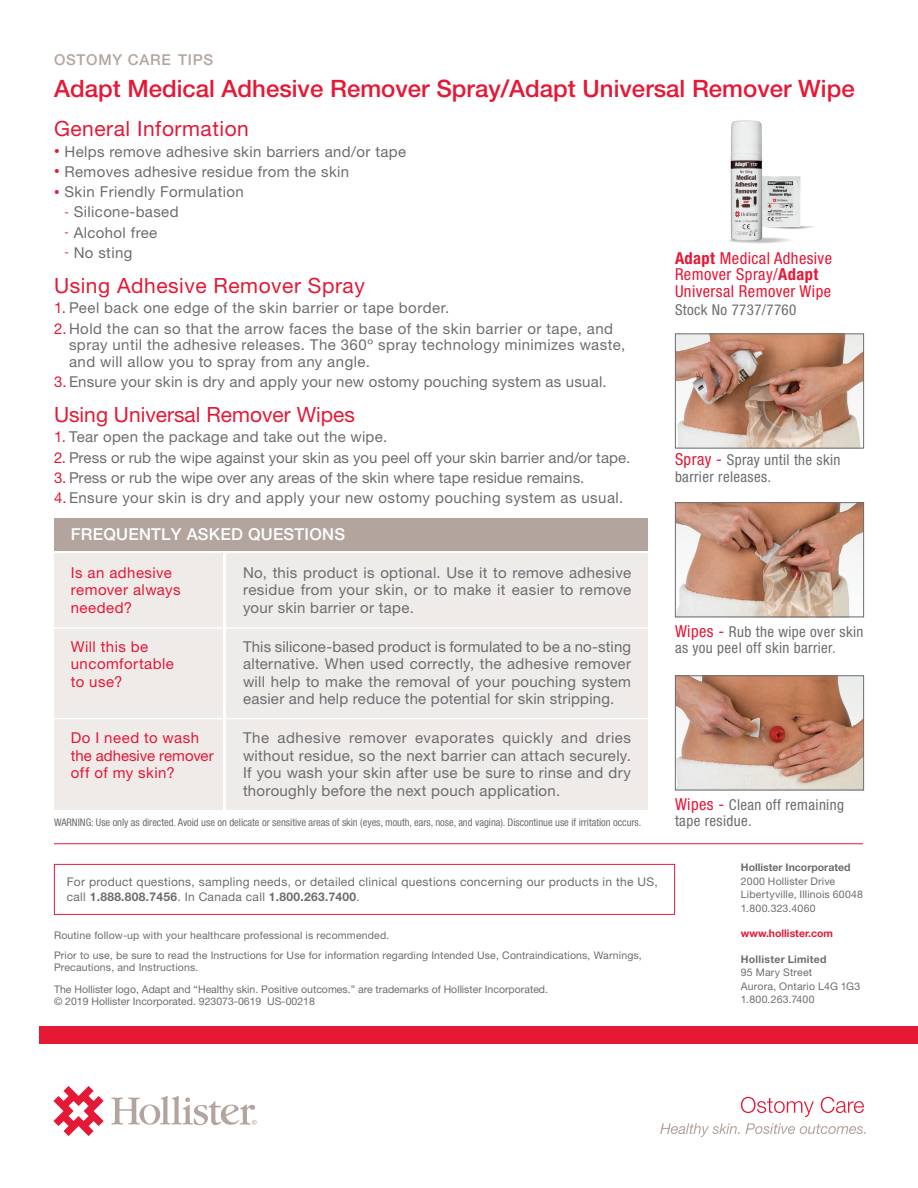
<style>
.page{position:relative;width:918px;height:1188px;background:#fff}
.page>*{position:absolute;margin:0;border:0;box-sizing:border-box;transform-origin:0 0}
.t1{font:500 24px "Helvetica Neue LT Std";color:#e51836}
.Subhead__13_12_Bold{font:21px "Helvetica Neue LT Std";letter-spacing:.025em;color:#e51836}
.Subhead__13_12_Bold-2{font:21px "Helvetica Neue LT Std";color:#e51836}
.t2{font:condensed 16.5px/16.5px "Helvetica Neue LT Std";letter-spacing:.025em;color:#e51836}
.t3{font:500 16.5px "Helvetica Neue LT Std";letter-spacing:.015em;color:#fff}
.Body_Copy__11_12{font:15px/17.7px "Helvetica Neue LT Std";letter-spacing:.02em;color:#6c6d70;text-align:justify}
.t4{font:condensed 15px/16.5px "Helvetica Neue LT Std";letter-spacing:.025em;color:#6c6d70}
.Body{font:15px "Helvetica Neue LT Std";letter-spacing:.025em;color:#6c6d70}
.Body_Copy__11_12-2{font:15px/17.7px "Helvetica Neue LT Std";letter-spacing:.03em;color:#e51836}
.Body_Copy__11_12-3{font:15px/17.7px "Helvetica Neue LT Std";letter-spacing:.01em;color:#e51836}
.t5{font:500 15px "Helvetica Neue LT Std";letter-spacing:.05em;color:#b3a59e}
.t6{font:12px/15px "Helvetica Neue LT Std";letter-spacing:.025em;color:#6c6d70}
.t7{font:10.5px/13.5px "Helvetica Neue LT Std";letter-spacing:.015em;color:#6c6d70}
.t8{font:condensed 10.5px "Helvetica Neue LT Std";letter-spacing:-.005em;color:#6c6d70}
.t9{font:700 10.5px "Helvetica Neue LT Std";color:#e51836}
.s1{font-size:11.25px;color:#e51836}
.s2{color:#e51836}
.s3{font-weight:700}
.s4{font-size:16.5px;color:#e51836}
</style>
<div class="page">
<div style="left:226px;top:554px;width:422px;height:256px;background:#eeebe9"></div>
<hr style="left:54px;top:843px;width:809px;height:1px;background:#e51836">
<div style="left:54px;top:864px;width:621px;height:51px;border:1px solid #e51836"></div>
<div style="left:54px;top:554px;width:169px;height:256px;background:#eeebe9"></div>
<div style="left:54px;top:518px;width:594px;height:32px;background:#b3a59e"></div>
<img style="left:729px;top:120px;width:86px;height:124px">
<img style="left:677px;top:335px;width:185px;height:111px">
<img style="left:677px;top:504px;width:185px;height:111px">
<img style="left:677px;top:677px;width:185px;height:111px">
<hr style="left:54px;top:627px;width:594px;height:2px;background:#fff">
<hr style="left:54px;top:718px;width:594px;height:1px;background:#fff">
<div style="left:675px;top:333px;width:189px;height:115px;border:1px solid #6c6d70"></div>
<div style="left:675px;top:502px;width:189px;height:115px;border:1px solid #6c6d70"></div>
<div style="left:675px;top:675px;width:189px;height:115px;border:1px solid #6c6d70"></div>
<svg style="left:53px;top:1086px;width:51px;height:50px"></svg>
<svg style="left:111px;top:1096px;width:146px;height:29px"></svg>
<svg style="left:660px;top:1123px;width:206px;height:14px"></svg>
<svg style="left:741px;top:1097px;width:123px;height:20px"></svg>
<div style="left:39px;top:1026px;width:879px;height:17px;background:#e51836"></div>
<p class="t5" style="left:54px;top:50px;width:161px">OSTOMY CARE TIPS</p>
<p class="t1" style="left:54px;top:74px;width:802px">Adapt Medical Adhesive Remover Spray/Adapt Universal Remover Wipe</p>
<p class="Subhead__13_12_Bold" style="left:54px;top:117px;width:196px">General Information</p>
<p class="Body_Copy__11_12" style="left:54px;top:142px;width:354px"><span class="s1">•</span> Helps remove adhesive skin barriers and/or tape</p>
<p class="Body" style="left:54px;top:163px;width:297px"><span class="s1">•</span> Removes adhesive residue from the skin</p>
<p class="Body" style="left:54px;top:183px;width:191px"><span class="s1">•</span> Skin Friendly Formulation</p>
<p class="Body" style="left:64px;top:203px;width:116px"><span class="s1">-</span> Silicone-based</p>
<p class="Body" style="left:64px;top:223px;width:94px"><span class="s1">-</span> Alcohol free</p>
<p class="Body" style="left:64px;top:244px;width:69px"><span class="s1">-</span> No sting</p>
<p class="Subhead__13_12_Bold" style="left:54px;top:273px;width:312px">Using Adhesive Remover Spray</p>
<p class="Body_Copy__11_12" style="left:54px;top:299px;width:397px"><span class="s2">1.</span> Peel back one edge of the skin barrier or tape border.</p>
<p class="Body_Copy__11_12" style="left:69px;top:320px;width:558px;line-height:16.5px;text-align:left;text-indent:-15px"><span class="s2">2.</span> Hold the can so that the arrow faces the base of the skin barrier or tape, and spray until the adhesive releases. The 360º spray technology minimizes waste, and will allow you to spray from any angle.</p>
<p class="Body_Copy__11_12" style="left:54px;top:373px;width:554px"><span class="s2">3.</span> Ensure your skin is dry and apply your new ostomy pouching system as usual.</p>
<p class="Subhead__13_12_Bold-2" style="left:54px;top:402px;width:303px">Using Universal Remover Wipes</p>
<p class="Body_Copy__11_12" style="left:54px;top:428px;width:335px"><span class="s2">1.</span> Tear open the package and take out the wipe.</p>
<p class="Body_Copy__11_12" style="left:54px;top:448px;width:578px"><span class="s2">2.</span> Press or rub the wipe against your skin as you peel off your skin barrier and/or tape.</p>
<p class="Body_Copy__11_12" style="left:54px;top:469px;width:532px"><span class="s2">3.</span> Press or rub the wipe over any areas of the skin where tape residue remains.</p>
<p class="Body_Copy__11_12" style="left:54px;top:489px;width:571px"><span class="s2">4.</span>Ensure your skin is dry and apply your new ostomy pouching system as usual.</p>
<p class="t3" style="left:71px;top:525px;width:276px">FREQUENTLY ASKED QUESTIONS</p>
<p class="Body_Copy__11_12-2" style="left:71px;top:563px;width:111px">Is an adhesive remover always needed?</p>
<p class="Body_Copy__11_12-2" style="left:71px;top:637px;width:105px">Will this be uncomfortable to use?</p>
<p class="Body_Copy__11_12-3" style="left:71px;top:729px;width:144px">Do I need to wash the adhesive remover off of my skin?</p>
<p class="Body_Copy__11_12" style="left:243px;top:563px;width:390px">No, this product is optional. Use it to remove adhesive residue from your skin, or to make it easier to remove your skin barrier or tape.</p>
<p class="Body_Copy__11_12" style="left:243px;top:637px;width:390px">This silicone-based product is formulated to be a no-sting alternative. When used correctly, the adhesive remover will help to make the removal of your pouching system easier and help reduce the potential for skin stripping.</p>
<p class="Body_Copy__11_12" style="left:243px;top:729px;width:390px">The adhesive remover evaporates quickly and dries without residue, so the next barrier can attach securely.<br>If you wash your skin after use be sure to rinse and dry thoroughly before the next pouch application.</p>
<p class="t8" style="left:54px;top:816px;width:589px">WARNING: Use only as directed. Avoid use on delicate or sensitive areas of skin (eyes, mouth, ears, nose, and vagina). Discontinue use if irritation occurs.</p>
<p class="t6" style="left:67px;top:874px;width:593px">For product questions, sampling needs, or detailed clinical questions concerning our products in the US, call <span class="s3">1.888.808.7456</span>. In Canada call <span class="s3">1.800.263.7400</span>.</p>
<p class="t7" style="left:54px;top:929px;width:337px">Routine follow-up with your healthcare professional is recommended.</p>
<p class="t7" style="left:54px;top:949px;width:589px;line-height:12px">Prior to use, be sure to read the Instructions for Use for information regarding Intended Use, Contraindications, Warnings,<br>Precautions, and Instructions.</p>
<p class="t7" style="left:54px;top:983px;width:496px;line-height:12px">The Hollister logo, Adapt and “Healthy skin. Positive outcomes.” are trademarks of Hollister Incorporated. © 2019 Hollister Incorporated. 923073-0619 US-00218</p>
<p class="t2" style="left:675px;top:250px;width:159px"><span class="s3">Adapt</span> Medical Adhesive<br>Remover Spray/<span class="s3">Adapt<br></span>Universal Remover Wipe</p>
<p class="t4" style="left:675px;top:301px;width:123px">Stock No 7737/7760</p>
<p class="t4" style="left:675px;top:451px;width:167px"><span class="s4">Spray -</span> Spray until the skin barrier releases.</p>
<p class="t4" style="left:675px;top:623px;width:190px"><span class="s4">Wipes -</span> Rub the wipe over skin as you peel off skin barrier.</p>
<p class="t4" style="left:675px;top:796px;width:171px"><span class="s4">Wipes -</span> Clean off remaining tape residue.</p>
<p class="t7" style="left:741px;top:861px;width:124px"><span class="s3">Hollister Incorporated<br></span>2000 Hollister Drive<br>Libertyville, Illinois 60048<br>1.800.323.4060</p>
<p class="t9" style="left:741px;top:927px;width:94px">www.hollister.com</p>
<p class="t7" style="left:741px;top:952px;width:121px"><span class="s3">Hollister Limited<br></span>95 Mary Street<br>Aurora, Ontario L4G 1G3<br>1.800.263.7400</p>
</div>
